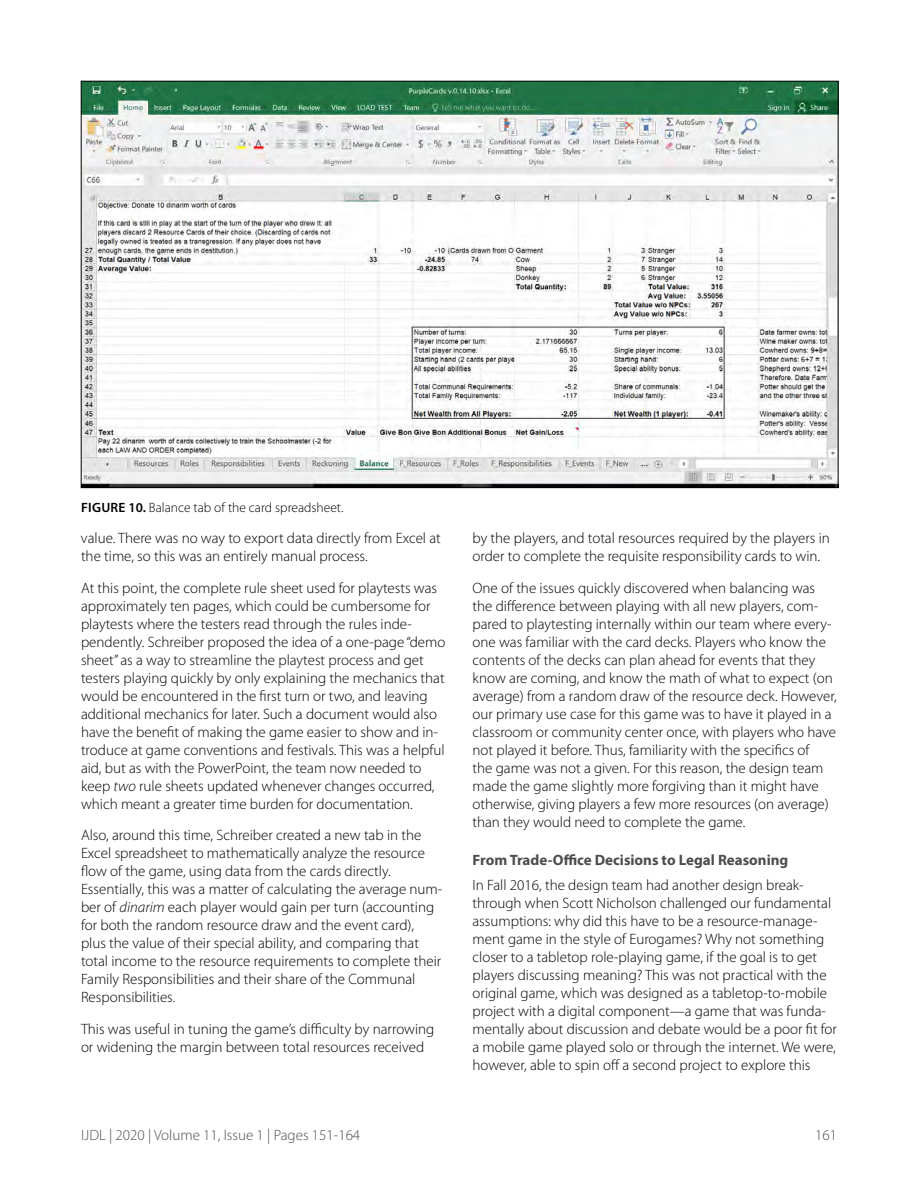
<style>
.page{position:relative;width:918px;height:1188px;background:#fff}
.page>*{position:absolute;margin:0;border:0;box-sizing:border-box;transform-origin:0 0}
.t1{font:300 15px/18px "Myriad Pro";color:#000}
.t2{font:300 15px "Myriad Pro";color:#4d4d4f}
.t3{font:700 15px "Myriad Pro";color:#4d4d4f}
.t4{font:300 13.5px "Myriad Pro";color:#000}
.s1{font-weight:600}
.s2{font-style:italic}
</style>
<div class="page">
<img style="left:83px;top:83px;width:753px;height:403px">
<p class="t4" style="left:81px;top:500px;width:264px"><span class="s1">FIGURE 10.</span> Balance tab of the card spreadsheet.</p>
<p class="t1" style="left:81px;top:529px;width:361px">value. There was no way to export data directly from Excel at the time, so this was an entirely manual process.</p>
<p class="t1" style="left:81px;top:579px;width:366px">At this point, the complete rule sheet used for playtests was approximately ten pages, which could be cumbersome for playtests where the testers read through the rules inde&shy;pendently. Schreiber proposed the idea of a one-page “demo sheet” as a way to streamline the playtest process and get testers playing quickly by only explaining the mechanics that would be encountered in the first turn or two, and leaving additional mechanics for later. Such a document would also have the benefit of making the game easier to show and in&shy;troduce at game conventions and festivals. This was a helpful aid, but as with the PowerPoint, the team now needed to keep <span class="s2">two</span> rule sheets updated whenever changes occurred, which meant a greater time burden for documentation.</p>
<p class="t1" style="left:81px;top:826px;width:363px">Also, around this time, Schreiber created a new tab in the Excel spreadsheet to mathematically analyze the resource flow of the game, using data from the cards directly.<br>Essentially, this was a matter of calculating the average num&shy;ber of <span class="s2">dinarim</span> each player would gain per turn (accounting for both the random resource draw and the event card), plus the value of their special ability, and comparing that total income to the resource requirements to complete their Family Responsibilities and their share of the Communal Responsibilities.</p>
<p class="t1" style="left:81px;top:1020px;width:355px">This was useful in tuning the game’s difficulty by narrowing or widening the margin between total resources received</p>
<p class="t1" style="left:472px;top:529px;width:359px">by the players, and total resources required by the players in order to complete the requisite responsibility cards to win.</p>
<p class="t1" style="left:472px;top:579px;width:366px">One of the issues quickly discovered when balancing was the difference between playing with all new players, com&shy;pared to playtesting internally within our team where every&shy;one was familiar with the card decks. Players who know the contents of the decks can plan ahead for events that they know are coming, and know the math of what to expect (on average) from a random draw of the resource deck. However, our primary use case for this game was to have it played in a classroom or community center once, with players who have not played it before. Thus, familiarity with the specifics of<br>the game was not a given. For this reason, the design team made the game slightly more forgiving than it might have otherwise, giving players a few more resources (on average) than they would need to complete the game.</p>
<p class="t3" style="left:472px;top:850px;width:317px">From Trade-Office Decisions to Legal Reasoning</p>
<p class="t1" style="left:472px;top:876px;width:366px">In Fall 2016, the design team had another design break&shy;through when Scott Nicholson challenged our fundamental assumptions: why did this have to be a resource-manage&shy;ment game in the style of Eurogames? Why not something closer to a tabletop role-playing game, if the goal is to get players discussing meaning? This was not practical with the original game, which was designed as a tabletop-to-mobile project with a digital component—a game that was funda&shy;mentally about discussion and debate would be a poor fit for a mobile game played solo or through the internet. We were, however, able to spin off a second project to explore this</p>
<p class="t2" style="left:81px;top:1126px;width:281px">IJDL | 2020 | Volume 11, Issue 1 | Pages 151-164</p>
<p class="t2" style="left:815px;top:1126px;width:23px">161</p>
</div>
